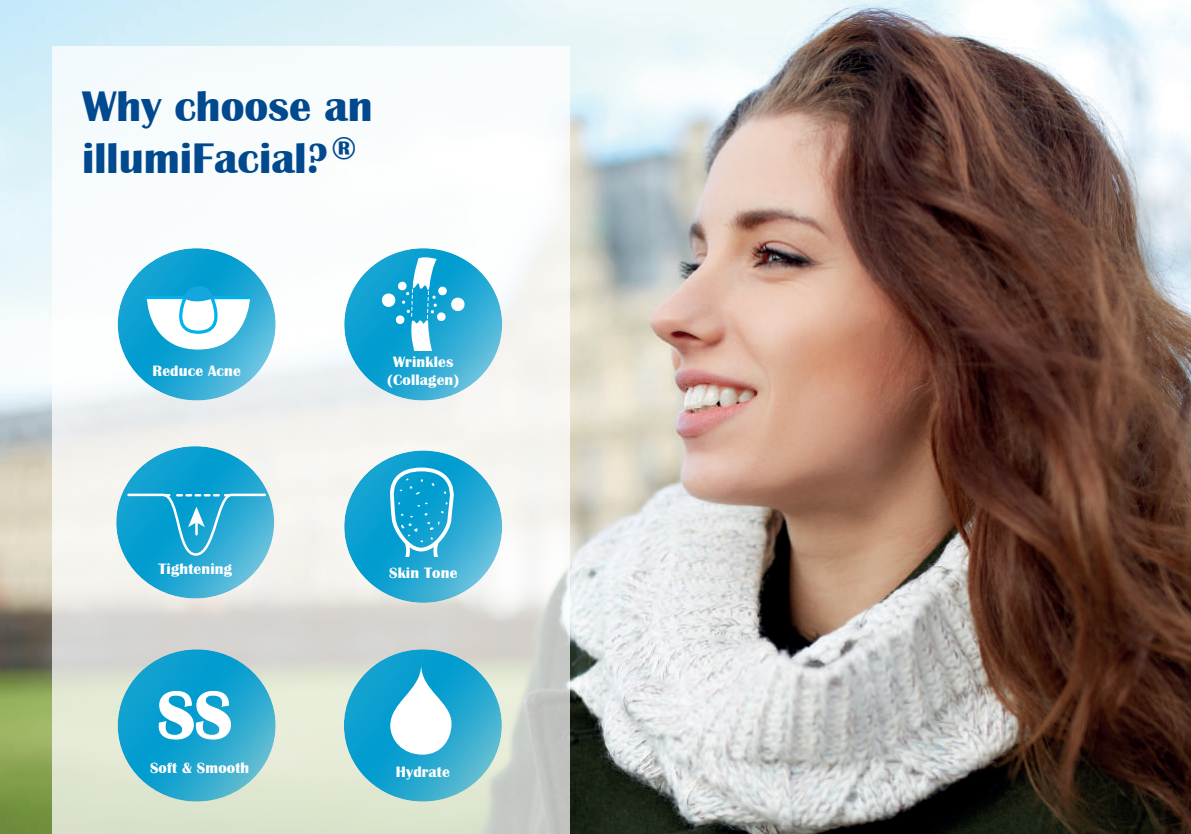
<style>
.page{position:relative;width:1191px;height:834px;background:#fff}
.page>*{position:absolute;margin:0;border:0;box-sizing:border-box;transform-origin:0 0}
.t1{font:700 69px "Britannic";color:#fff}
.t2{font:700 44px/52px "Britannic";color:#01498e}
.t3{font:700 15.4px/18.6px "Britannic";letter-spacing:.01em;color:#fff;text-align:center}
</style>
<div class="page">
<img style="left:0;top:0;width:1191px;height:833px">
<svg style="left:53px;top:47px;width:516px;height:786px"></svg>
<div style="left:343px;top:448px;width:161px;height:156px;background:#231f20;opacity:.16"></div>
<svg style="left:390px;top:467px;width:64px;height:89px;background:#37b1d9"></svg>
<div style="left:343px;top:647px;width:161px;height:156px;background:#231f20;opacity:.16"></div>
<svg style="left:390px;top:664px;width:61px;height:90px"></svg>
<div style="left:343px;top:246px;width:161px;height:156px;background:#231f20;opacity:.16"></div>
<div style="left:117px;top:246px;width:161px;height:156px;background:#231f20;opacity:.16"></div>
<svg style="left:145px;top:286px;width:106px;height:63px"></svg>
<div style="left:117px;top:647px;width:161px;height:156px;background:#231f20;opacity:.16"></div>
<div style="left:116px;top:444px;width:160px;height:156px;background:#231f20;opacity:.16"></div>
<svg style="left:0;top:478px;width:288px;height:134px"></svg>
<svg style="left:382px;top:257px;width:83px;height:93px"></svg>
<svg style="left:0;top:640px;width:288px;height:133px;background:#7ab9bb"></svg>
<h2 class="t2" style="left:82px;top:81px;width:292px">Why choose an illumiFacial?<sup>®</sup></h2>
<p class="t3" style="left:152px;top:361px;width:90px">Reduce Acne</p>
<p class="t3" style="left:158px;top:559px;width:75px">Tightening</p>
<h1 class="t1" style="left:157px;top:676px;width:77px">SS</h1>
<p class="t3" style="left:150px;top:758px;width:101px">Soft &amp; Smooth</p>
<p class="t3" style="left:387px;top:352px;width:73px">Wrinkles (Collagen)</p>
<p class="t3" style="left:389px;top:563px;width:70px">Skin Tone</p>
<p class="t3" style="left:396px;top:762px;width:55px">Hydrate</p>
</div>
